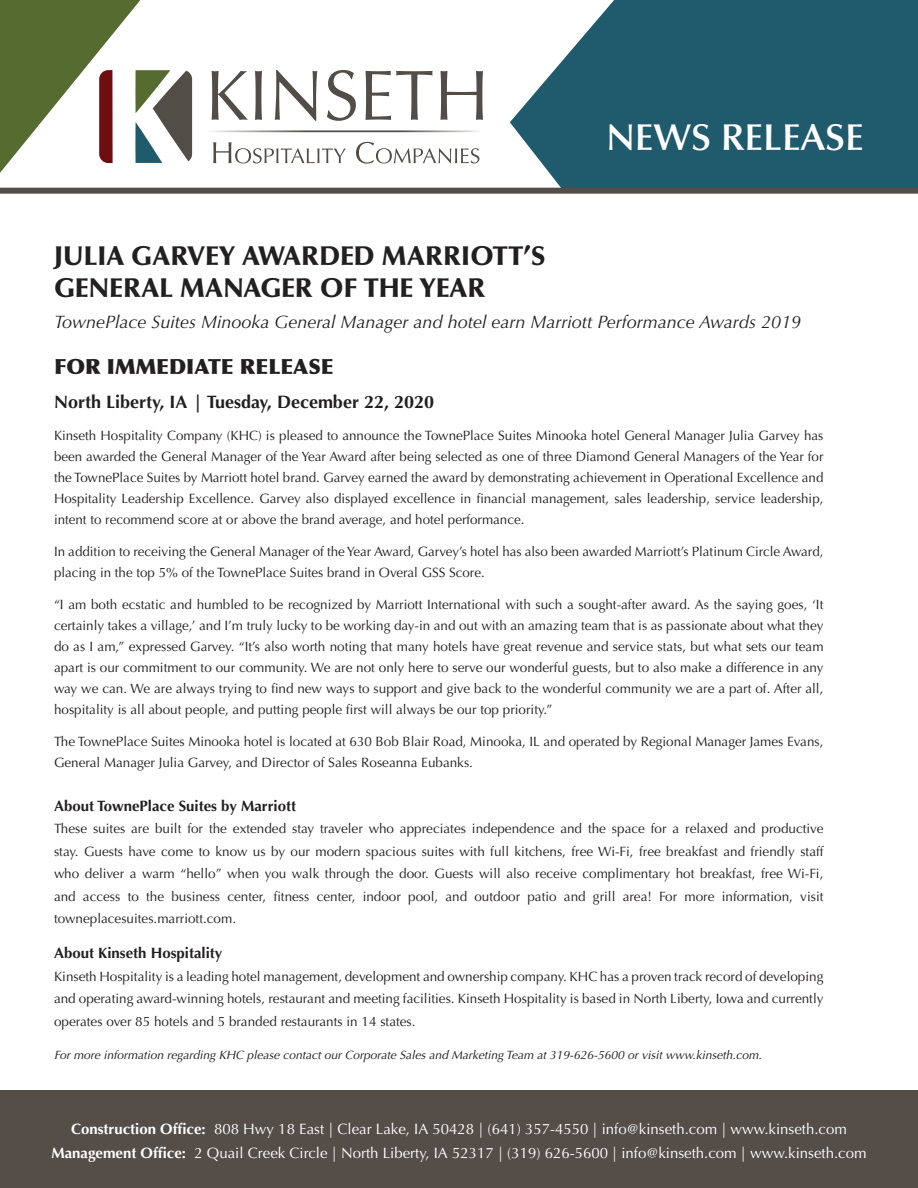
<style>
.page{position:relative;width:918px;height:1188px;background:#fff}
.page>*{position:absolute;margin:0;border:0;box-sizing:border-box;transform-origin:0 0}
.t1{font:600 37.5px "Optima";color:#fff}
.t2{font:900 27px/32.4px "Optima";color:#231f20}
.t3{font:900 21px "Optima";color:#231f20}
.t4{font:italic 18px "Optima";color:#231f20}
.t5{font:700 18px "Optima";color:#231f20}
.t6{font:15px/24px "Optima";color:#fff;text-align:center}
.t7{font:700 15px "Optima";color:#231f20}
.t8{font:13.5px/21px "Optima";color:#231f20;text-align:justify}
.t9{font:italic 12px "Optima";color:#231f20}
.s1{font-weight:700}
</style>
<div class="page">
<svg style="left:510px;top:0;width:408px;height:188px;background:#366c7c"></svg>
<div style="left:0;top:188px;width:918px;height:6px;background:#544d49"></div>
<svg style="left:213px;top:142px;width:266px;height:22px"></svg>
<svg style="left:212px;top:70px;width:271px;height:51px"></svg>
<svg style="left:211px;top:130px;width:269px;height:2px"></svg>
<svg style="left:0;top:0;width:192px;height:173px"></svg>
<div style="left:0;top:1090px;width:918px;height:98px;background:#544d48"></div>
<h1 class="t1" style="left:606px;top:115px;width:259px">NEWS RELEASE</h1>
<p class="t2" style="left:54px;top:240px;width:493px">JULIA GARVEY AWARDED MARRIOTT’S<br>GENERAL MANAGER OF THE YEAR</p>
<p class="t4" style="left:54px;top:312px;width:749px">TownePlace Suites Minooka General Manager and hotel earn Marriott Performance Awards 2019</p>
<p class="t3" style="left:54px;top:354px;width:281px">FOR IMMEDIATE RELEASE</p>
<p class="t5" style="left:54px;top:392px;width:382px">North Liberty, IA | Tuesday, December 22, 2020</p>
<p class="t8" style="left:54px;top:425px;width:771px">Kinseth Hospitality Company (KHC) is pleased to announce the TownePlace Suites Minooka hotel General Manager Julia Garvey has been awarded the General Manager of the Year Award after being selected as one of three Diamond General Managers of the Year for the TownePlace Suites by Marriott hotel brand. Garvey earned the award by demonstrating achievement in Operational Excellence and Hospitality Leadership Excellence. Garvey also displayed excellence in financial management, sales leadership, service leadership, intent to recommend score at or above the brand average, and hotel performance.</p>
<p class="t8" style="left:54px;top:541px;width:771px">In addition to receiving the General Manager of the Year Award, Garvey’s hotel has also been awarded Marriott’s Platinum Circle Award, placing in the top 5% of the TownePlace Suites brand in Overal GSS Score.</p>
<p class="t8" style="left:54px;top:594px;width:771px">“I am both ecstatic and humbled to be recognized by Marriott International with such a sought-after award. As the saying goes, ‘It certainly takes a village,’ and I’m truly lucky to be working day-in and out with an amazing team that is as passionate about what they do as I am,” expressed Garvey. “It’s also worth noting that many hotels have great revenue and service stats, but what sets our team apart is our commitment to our community. We are not only here to serve our wonderful guests, but to also make a difference in any way we can. We are always trying to find new ways to support and give back to the wonderful community we are a part of. After all, hospitality is all about people, and putting people first will always be our top priority.”</p>
<p class="t8" style="left:54px;top:731px;width:771px">The TownePlace Suites Minooka hotel is located at 630 Bob Blair Road, Minooka, IL and operated by Regional Manager James Evans,<br>General Manager Julia Garvey, and Director of Sales Roseanna Eubanks.</p>
<p class="t7" style="left:54px;top:797px;width:244px">About TownePlace Suites by Marriott</p>
<p class="t8" style="left:54px;top:818px;width:771px;line-height:22.5px">These suites are built for the extended stay traveler who appreciates independence and the space for a relaxed and productive stay. Guests have come to know us by our modern spacious suites with full kitchens, free Wi-Fi, free breakfast and friendly staff who deliver a warm “hello” when you walk through the door. Guests will also receive complimentary hot breakfast, free Wi-Fi, and access to the business center, fitness center, indoor pool, and outdoor patio and grill area! For more information, visit towneplacesuites.marriott.com.</p>
<p class="t7" style="left:54px;top:944px;width:170px">About Kinseth Hospitality</p>
<p class="t8" style="left:54px;top:965px;width:771px;line-height:22.5px">Kinseth Hospitality is a leading hotel management, development and ownership company. KHC has a proven track record of developing and operating award-winning hotels, restaurant and meeting facilities. Kinseth Hospitality is based in North Liberty, Iowa and currently operates over 85 hotels and 5 branded restaurants in 14 states.</p>
<p class="t9" style="left:54px;top:1048px;width:709px">For more information regarding KHC please contact our Corporate Sales and Marketing Team at 319-626-5600 or visit www.kinseth.com.</p>
<p class="t6" style="left:51px;top:1117px;width:817px"><span class="s1">Construction Office:</span> 808 Hwy 18 East | Clear Lake, IA 50428 | (641) 357-4550 | info@kinseth.com | www.kinseth.com<br><span class="s1">Management Office:</span> 2 Quail Creek Circle | North Liberty, IA 52317 | (319) 626-5600 | info@kinseth.com | www.kinseth.com</p>
</div>
